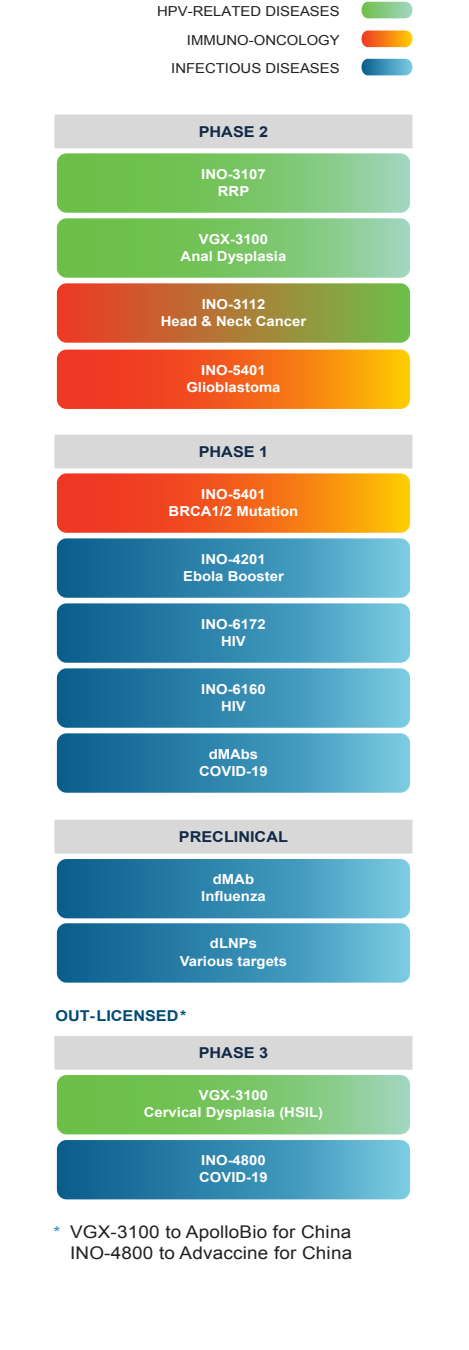
<style>
.page{position:relative;width:469px;height:1350px;background:#fff}
.page>*{position:absolute;margin:0;border:0;box-sizing:border-box;transform-origin:0 0}
.t1{font:17.5px/21px "Arial";letter-spacing:.01em;color:#231f20;scale:1.08 1}
.t2{font:700 15px "Arial";color:#112946;scale:1.08 1}
.t3{font:700 15px "Arial";color:#004b72;scale:1.08 1}
.t4{font:700 15px "Arial";color:#429bbf;scale:1.08 1}
.t5{font:700 13.75px/17.2px "Arial";color:#fff;text-align:center;scale:1.08 1}
.t6{font:13.75px/28.8px "Arial";color:#231f20;text-align:right;scale:1.08 1}
</style>
<div class="page">
<div style="left:51px;top:816px;width:365px;height:41px;background:#d8d8d8;border:4px solid #fff"></div>
<svg style="left:57px;top:859px;width:353px;height:124px;background:#4192b6"></svg>
<div style="left:51px;top:431px;width:365px;height:41px;background:#d8d8d8;border:4px solid #fff"></div>
<svg style="left:57px;top:473px;width:353px;height:320px;background:#698f9b"></svg>
<div style="left:51px;top:111px;width:365px;height:41px;background:#d8d8d8;border:4px solid #fff"></div>
<svg style="left:57px;top:153px;width:353px;height:190px;background:#94b265"></svg>
<svg style="left:57px;top:350px;width:353px;height:59px;background:#f46a19"></svg>
<div style="left:51px;top:1032px;width:365px;height:41px;background:#d8d8d8;border:4px solid #fff"></div>
<svg style="left:57px;top:1075px;width:353px;height:59px;background:#7cc66d"></svg>
<svg style="left:57px;top:1140px;width:353px;height:59px;background:#388db2"></svg>
<svg style="left:361px;top:59px;width:51px;height:16px"></svg>
<svg style="left:361px;top:2px;width:51px;height:16px"></svg>
<svg style="left:361px;top:31px;width:51px;height:16px"></svg>
<p class="t6" style="left:157px;top:-3px;width:170px">HPV-RELATED DISEASES<br>IMMUNO-ONCOLOGY</p>
<p class="t6" style="left:171px;top:54px;width:157px">INFECTIOUS DISEASES</p>
<p class="t2" style="left:199px;top:122px;width:66px">PHASE 2</p>
<p class="t5" style="left:201px;top:166px;width:61px">INO-3107<br>RRP</p>
<p class="t5" style="left:181px;top:231px;width:99px">VGX-3100<br>Anal Dysplasia</p>
<p class="t5" style="left:161px;top:296px;width:136px">INO-3112<br>Head &amp; Neck Cancer</p>
<p class="t5" style="left:186px;top:362px;width:89px">INO-5401<br>Glioblastoma</p>
<p class="t2" style="left:199px;top:441px;width:66px">PHASE 1</p>
<p class="t5" style="left:169px;top:486px;width:121px">INO-5401<br>BRCA1/2 Mutation</p>
<p class="t5" style="left:183px;top:551px;width:95px">INO-4201<br>Ebola Booster</p>
<p class="t5" style="left:201px;top:616px;width:61px">INO-6172<br>HIV</p>
<p class="t5" style="left:201px;top:681px;width:61px">INO-6160<br>HIV</p>
<p class="t5" style="left:199px;top:746px;width:65px">dMAbs<br>COVID-19</p>
<p class="t2" style="left:179px;top:826px;width:102px">PRECLINICAL</p>
<p class="t5" style="left:201px;top:871px;width:61px">dMAb<br>Influenza</p>
<p class="t5" style="left:180px;top:935px;width:101px">dLNPs<br>Various targets</p>
<p class="t3" style="left:55px;top:1005px;width:123px">OUT-LICENSED*</p>
<p class="t2" style="left:199px;top:1043px;width:66px">PHASE 3</p>
<p class="t5" style="left:144px;top:1087px;width:167px">VGX-3100<br>Cervical Dysplasia (HSIL)</p>
<p class="t5" style="left:199px;top:1152px;width:65px;text-align:left">INO-4800<br>COVID-19</p>
<p class="t4" style="left:54px;top:1222px;width:7px">*</p>
<p class="t1" style="left:70px;top:1221px;width:263px">VGX-3100 to ApolloBio for China<br>INO-4800 to Advaccine for China</p>
</div>
